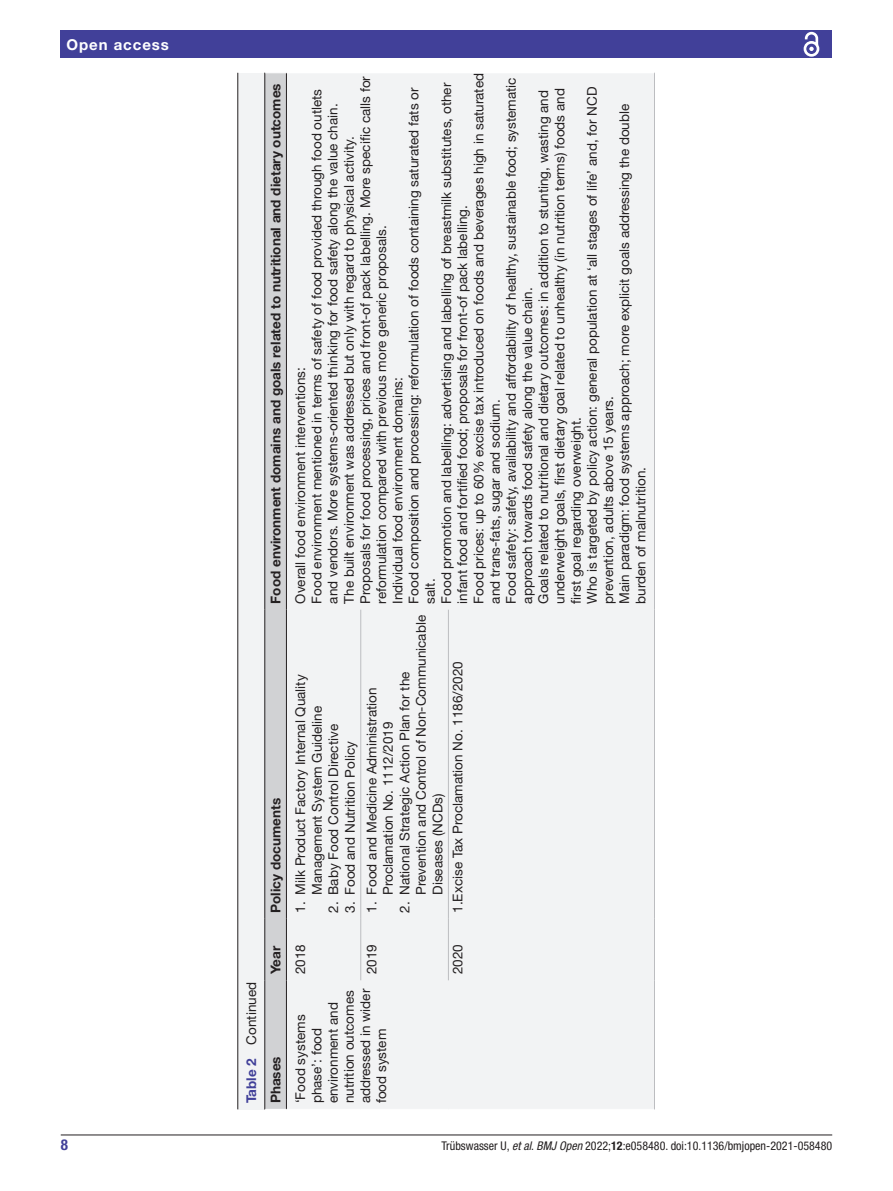
<style>
.page{position:relative;width:893px;height:1191px;background:#fff}
.page>*{position:absolute;margin:0;border:0;box-sizing:border-box;transform-origin:0 0}
.t1{font:700 15px "Helvetica Neue LT Std";letter-spacing:.065em;color:#fff}
.t2{font:700 condensed 15px "Helvetica Neue LT Std";color:#414099}
.t3{font:13.5px/16.2px "Helvetica Neue LT Std";color:#231f20}
.t4{font:700 13.5px "Helvetica Neue LT Std";color:#231f20}
.t5{font:condensed 12px "Helvetica Neue LT Std";color:#231f20}
.s1{font-weight:700;color:#414099}
.s2{font-style:italic}
.s3{font-weight:700}
</style>
<div class="page">
<hr style="left:61px;top:1134px;width:771px;height:1px;background:#231f20">
<div style="left:61px;top:31px;width:771px;height:27px;background:#414099"></div>
<svg style="left:803px;top:31px;width:17px;height:26px"></svg>
<div style="left:256px;top:73px;width:399px;height:1036px;background:#f2f3f4"></div>
<hr style="left:654px;top:980px;width:1px;height:129px;background:#bcbdc0">
<hr style="left:654px;top:73px;width:1px;height:536px;background:#bcbdc0">
<hr style="left:264px;top:980px;width:1px;height:129px;background:#231f20">
<hr style="left:286px;top:980px;width:1px;height:129px;background:#231f20">
<hr style="left:264px;top:918px;width:1px;height:62px;background:#231f20">
<hr style="left:286px;top:918px;width:1px;height:62px;background:#231f20">
<hr style="left:264px;top:609px;width:1px;height:309px;background:#231f20">
<hr style="left:286px;top:609px;width:1px;height:309px;background:#231f20">
<hr style="left:264px;top:73px;width:1px;height:536px;background:#231f20">
<hr style="left:286px;top:73px;width:1px;height:536px;background:#231f20">
<hr style="left:360px;top:918px;width:1px;height:62px;background:#bcbdc0">
<hr style="left:360px;top:609px;width:1px;height:309px;background:#bcbdc0">
<hr style="left:448px;top:918px;width:1px;height:62px;background:#bcbdc0">
<hr style="left:654px;top:918px;width:1px;height:62px;background:#bcbdc0">
<hr style="left:448px;top:609px;width:1px;height:309px;background:#bcbdc0">
<hr style="left:654px;top:609px;width:1px;height:309px;background:#bcbdc0">
<svg style="left:265px;top:72px;width:21px;height:1038px;background:#ceced0"></svg>
<div style="left:238px;top:73px;width:18px;height:1036px;background:#f2f3f4"></div>
<hr style="left:237px;top:73px;width:1px;height:1036px;background:#231f20">
<p class="t1" style="left:66px;top:35px;width:104px">Open access</p>
<p class="t3" style="left:243px;top:1103px;width:123px;rotate:-90deg"><span class="s1">Table 2</span> Continued</p>
<p class="t4" style="left:267px;top:603px;width:522px;rotate:-90deg">Food environment domains and goals related to nutritional and dietary outcomes</p>
<p class="t4" style="left:267px;top:912px;width:116px;rotate:-90deg">Policy documents</p>
<p class="t3" style="left:292px;top:603px;width:532px;rotate:-90deg">Overall food environment interventions:<br>Food environment mentioned in terms of safety of food provided through food outlets and vendors. More systems-oriented thinking for food safety along the value chain.<br>The built environment was addressed but only with regard to physical activity.<br>Proposals for food processing, prices and front-of pack labelling. More specific calls for reformulation compared with previous more generic proposals.<br>Individual food environment domains:<br>Food composition and processing: reformulation of foods containing saturated fats or salt.<br>Food promotion and labelling: advertising and labelling of breastmilk substitutes, other infant food and fortified food; proposals for front-of pack labelling.<br>Food prices: up to 60% excise tax introduced on foods and beverages high in saturated and trans-fats, sugar and sodium.<br>Food safety: safety, availability and affordability of healthy, sustainable food; systematic approach towards food safety along the value chain.<br>Goals related to nutritional and dietary outcomes: in addition to stunting, wasting and underweight goals, first dietary goal related to unhealthy (in nutrition terms) foods and first goal regarding overweight.<br>Who is targeted by policy action: general population at ‘all stages of life’ and, for NCD prevention, adults above 15 years.<br>Main paradigm: food systems approach; more explicit goals addressing the double burden of malnutrition.</p>
<p class="t3" style="left:292px;top:894px;width:222px;text-indent:-18px;rotate:-90deg">1. Milk Product Factory Internal Quality<br>Management System Guideline</p>
<p class="t3" style="left:325px;top:912px;width:190px;rotate:-90deg">2. Baby Food Control Directive</p>
<p class="t3" style="left:342px;top:912px;width:173px;rotate:-90deg">3. Food and Nutrition Policy</p>
<p class="t3" style="left:396px;top:894px;width:281px;text-indent:-18px;rotate:-90deg">2. National Strategic Action Plan for the<br>Prevention and Control of Non-Communicable<br>Diseases (NCDs)</p>
<p class="t3" style="left:449px;top:912px;width:253px;rotate:-90deg">1.Excise Tax Proclamation No. 1186/2020</p>
<p class="t3" style="left:363px;top:894px;width:209px;text-indent:-18px;rotate:-90deg">1. Food and Medicine Administration<br>Proclamation No. 1112/2019</p>
<p class="t4" style="left:267px;top:974px;width:30px;rotate:-90deg">Year</p>
<p class="t4" style="left:267px;top:1103px;width:49px;rotate:-90deg">Phases</p>
<p class="t3" style="left:292px;top:974px;width:32px;rotate:-90deg">2018</p>
<p class="t3" style="left:363px;top:974px;width:32px;rotate:-90deg">2019</p>
<p class="t3" style="left:292px;top:1103px;width:116px;rotate:-90deg">‘Food systems phase’: food environment and nutrition outcomes addressed in wider food system</p>
<p class="t3" style="left:449px;top:974px;width:32px;rotate:-90deg">2020</p>
<p class="t2" style="left:61px;top:1135px;width:9px">8</p>
<p class="t5" style="left:442px;top:1138px;width:392px">Trübswasser U, <span class="s2">et al</span>. <span class="s2">BMJ Open</span> 2022;<span class="s3">12</span>:e058480. doi:10.1136/bmjopen-2021-058480</p>
</div>
